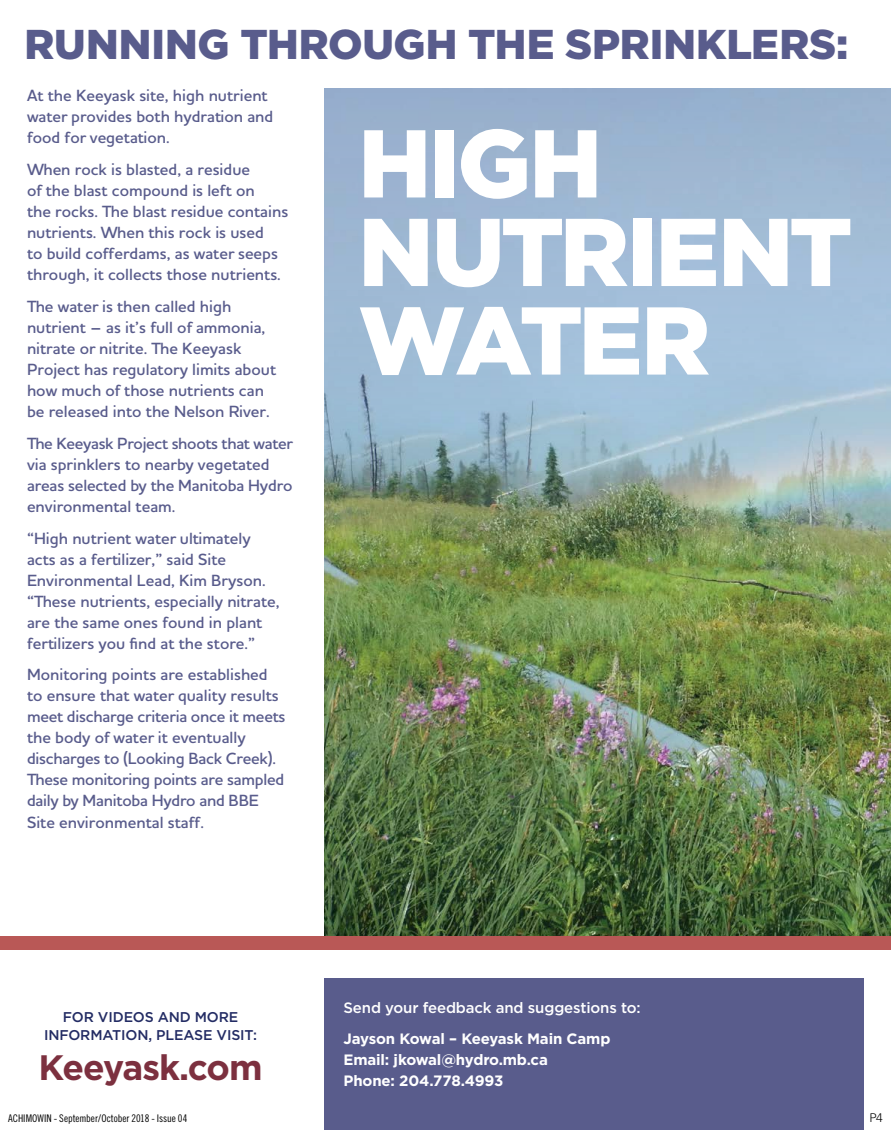
<style>
.page{position:relative;width:891px;height:1130px;background:#fff}
.page>*{position:absolute;margin:0;border:0;box-sizing:border-box;transform-origin:0 0}
.t1{font:900 96px/88.5px "Gotham";letter-spacing:-.03em;color:#fff}
.t2{font:900 41.55px "Gotham";color:#595c8c}
.t3{font:700 35.25px "Gotham";letter-spacing:-.035em;color:#7c303f}
.t4{font:600 16.5px/21px "MH Houschka Std";color:#595c8c}
.t5{font:700 15px/21px "Gotham";letter-spacing:-.01em;color:#fff}
.t6{font:500 15px "Gotham";letter-spacing:-.01em;color:#fff}
.t7{font:500 14.1px/18.3px "Gotham";letter-spacing:-.01em;color:#232c64;text-align:center}
.t8{font:300 12px "Trade Gothic";color:#000}
.t9{font:10.5px "Trade Gothic Cond Eighteen";color:#000}
</style>
<div class="page">
<img style="left:324px;top:579px;width:567px;height:357px">
<svg style="left:324px;top:88px;width:567px;height:491px;background:#98b1bc"></svg>
<div style="left:324px;top:978px;width:540px;height:151px;background:#595c8c"></div>
<div style="left:0;top:936px;width:891px;height:13px;background:#b95856"></div>
<h2 class="t2" style="left:25px;top:16px;width:826px">RUNNING THROUGH THE SPRINKLERS:</h2>
<p class="t4" style="left:27px;top:85px;width:248px">At the Keeyask site, high nutrient water provides both hydration and food for vegetation.</p>
<p class="t4" style="left:27px;top:158px;width:263px">When rock is blasted, a residue<br>of the blast compound is left on<br>the rocks. The blast residue contains nutrients. When this rock is used<br>to build cofferdams, as water seeps through, it collects those nutrients.</p>
<p class="t4" style="left:27px;top:295px;width:251px">The water is then called high nutrient – as it’s full of ammonia, nitrate or nitrite. The Keeyask<br>Project has regulatory limits about how much of those nutrients can be released into the Nelson River.</p>
<p class="t4" style="left:27px;top:432px;width:268px">The Keeyask Project shoots that water via sprinklers to nearby vegetated areas selected by the Manitoba Hydro environmental team.</p>
<p class="t4" style="left:27px;top:527px;width:254px">“High nutrient water ultimately acts as a fertilizer,” said Site Environmental Lead, Kim Bryson. “These nutrients, especially nitrate, are the same ones found in plant fertilizers you find at the store.”</p>
<p class="t4" style="left:27px;top:664px;width:260px">Monitoring points are established to ensure that water quality results meet discharge criteria once it meets the body of water it eventually discharges to (Looking Back Creek).<br>These monitoring points are sampled daily by Manitoba Hydro and BBE Site environmental staff.</p>
<h1 class="t1" style="left:358px;top:118px;width:496px">HIGH<br>NUTRIENT<br>WATER</h1>
<p class="t7" style="left:44px;top:1007px;width:215px">FOR VIDEOS AND MORE<br>INFORMATION, PLEASE VISIT:</p>
<h3 class="t3" style="left:39px;top:1044px;width:226px">Keeyask.com</h3>
<p class="t6" style="left:344px;top:997px;width:299px">Send your feedback and suggestions to:</p>
<p class="t5" style="left:344px;top:1028px;width:268px">Jayson Kowal – Keeyask Main Camp<br>Email: jkowal@hydro.mb.ca<br>Phone: 204.778.4993</p>
<p class="t9" style="left:8px;top:1112px;width:181px">ACHIMOWIN - September/October 2018 - Issue 04</p>
<p class="t8" style="left:869px;top:1110px;width:15px">P4</p>
</div>
